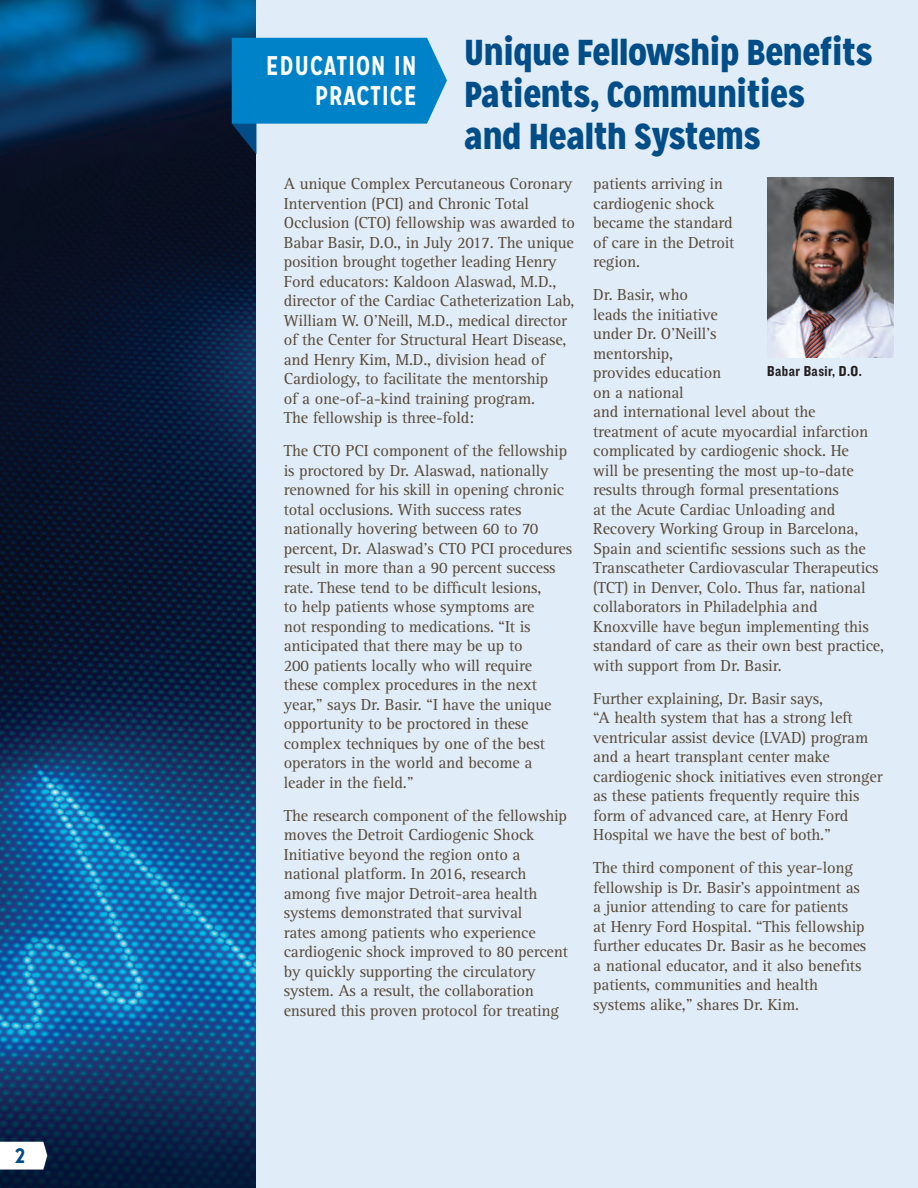
<style>
.page{position:relative;width:918px;height:1188px;background:#fff}
.page>*{position:absolute;margin:0;border:0;box-sizing:border-box;transform-origin:0 0}
.t1{font:900 36px/42px "Mission Gothic";letter-spacing:.01em;color:#004d88}
.t2{font:700 27px/30px "Mission Gothic";letter-spacing:.03em;color:#fff;text-align:right;scale:.93 1}
.t3{font:700 21px "Mission Gothic";color:#004d88}
.t4{font:16.5px/19.5px "Rotis Serif";letter-spacing:-.01em;color:#564938}
.t5{font:15px "Knockout HTF50 Welterweight";letter-spacing:.03em;color:#231f20}
</style>
<div class="page">
<img style="left:0;top:0;width:256px;height:1188px">
<div style="left:256px;top:0;width:662px;height:1188px;background:#e0ecf7"></div>
<img style="left:767px;top:178px;width:126px;height:179px">
<svg style="left:0;top:1142px;width:47px;height:27px"></svg>
<svg style="left:232px;top:38px;width:215px;height:116px"></svg>
<p class="t3" style="left:15px;top:1142px;width:12px">2</p>
<p class="t1" style="left:465px;top:31px;width:409px">Unique Fellowship Benefits<br>Patients, Communities<br>and Health Systems</p>
<p class="t4" style="left:284px;top:174px;width:293px">A unique Complex Percutaneous Coronary Intervention (PCI) and Chronic Total Occlusion (CTO) fellowship was awarded to Babar Basir, D.O., in July 2017. The unique position brought together leading Henry Ford educators: Kaldoon Alaswad, M.D., director of the Cardiac Catheterization Lab, William W. O’Neill, M.D., medical director of the Center for Structural Heart Disease, and Henry Kim, M.D., division head of Cardiology, to facilitate the mentorship<br>of a one-of-a-kind training program.<br>The fellowship is three-fold:</p>
<p class="t4" style="left:284px;top:441px;width:290px">The CTO PCI component of the fellowship is proctored by Dr. Alaswad, nationally renowned for his skill in opening chronic total occlusions. With success rates nationally hovering between 60 to 70 percent, Dr. Alaswad's CTO PCI procedures result in more than a 90 percent success rate. These tend to be difficult lesions,<br>to help patients whose symptoms are<br>not responding to medications. “It is anticipated that there may be up to<br>200 patients locally who will require<br>these complex procedures in the next year,” says Dr. Basir. “I have the unique opportunity to be proctored in these complex techniques by one of the best operators in the world and become a leader in the field.”</p>
<p class="t4" style="left:284px;top:806px;width:286px">The research component of the fellowship moves the Detroit Cardiogenic Shock Initiative beyond the region onto a national platform. In 2016, research among five major Detroit-area health systems demonstrated that survival<br>rates among patients who experience cardiogenic shock improved to 80 percent by quickly supporting the circulatory system. As a result, the collaboration ensured this proven protocol for treating</p>
<p class="t2" style="left:266px;top:51px;width:164px">EDUCATION IN<br>PRACTICE</p>
<p class="t4" style="left:593px;top:175px;width:143px">patients arriving in cardiogenic shock became the standard of care in the Detroit region.</p>
<p class="t4" style="left:593px;top:286px;width:292px">Dr. Basir, who<br>leads the initiative<br>under Dr. O’Neill’s<br>mentorship,<br>provides education<br>on a national<br>and international level about the treatment of acute myocardial infarction complicated by cardiogenic shock. He<br>will be presenting the most up-to-date results through formal presentations<br>at the Acute Cardiac Unloading and<br>Recovery Working Group in Barcelona,<br>Spain and scientific sessions such as the<br>Transcatheter Cardiovascular Therapeutics (TCT) in Denver, Colo. Thus far, national collaborators in Philadelphia and<br>Knoxville have begun implementing this standard of care as their own best practice, with support from Dr. Basir.</p>
<p class="t4" style="left:593px;top:689px;width:291px">Further explaining, Dr. Basir says,<br>“A health system that has a strong left ventricular assist device (LVAD) program and a heart transplant center make cardiogenic shock initiatives even stronger as these patients frequently require this form of advanced care, at Henry Ford Hospital we have the best of both.”</p>
<p class="t4" style="left:593px;top:859px;width:275px">The third component of this year-long fellowship is Dr. Basir’s appointment as a junior attending to care for patients<br>at Henry Ford Hospital. “This fellowship further educates Dr. Basir as he becomes a national educator, and it also benefits patients, communities and health systems alike,” shares Dr. Kim.</p>
<p class="t5" style="left:767px;top:363px;width:96px">Babar Basir, D.O.</p>
</div>
